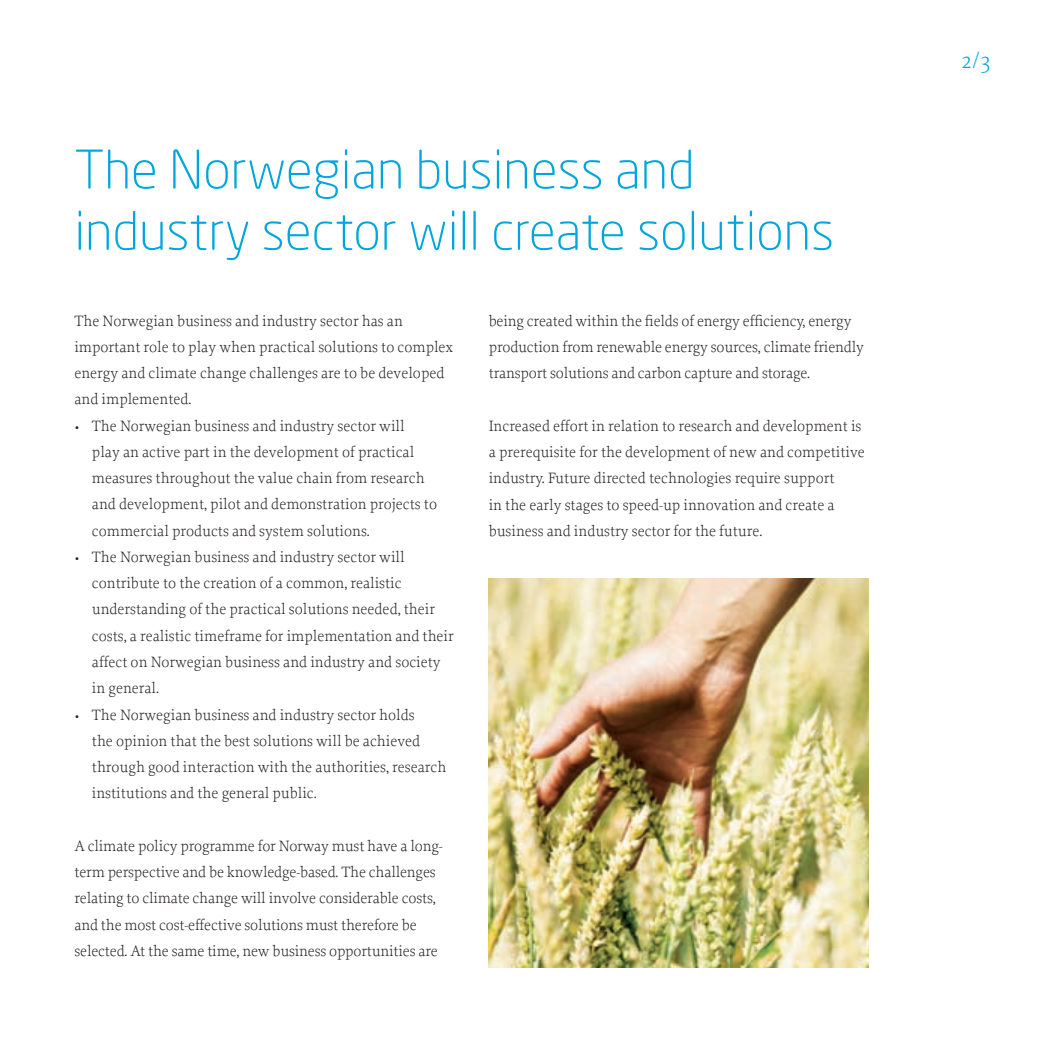
<style>
.page{position:relative;width:1042px;height:1042px;background:#fff}
.page>*{position:absolute;margin:0;border:0;box-sizing:border-box;transform-origin:0 0}
.t1{font:300 52.5px/61.2px "Neo Sans";color:#00a6db}
.t2{font:300 24.5px "Proforma";color:#00a6db}
.t3{font:300 15.75px/26.2px "Proforma";color:#231f20}
</style>
<div class="page">
<img style="left:489px;top:579px;width:379px;height:388px">
<h1 class="t1" style="left:74px;top:138px;width:761px">The Norwegian business and industry sector will create solutions</h1>
<p class="t3" style="left:74px;top:307px;width:380px">The Norwegian business and industry sector has an important role to play when practical solutions to complex energy and climate change challenges are to be developed and implemented.</p>
<p class="t3" style="left:92px;top:412px;width:347px;text-indent:-17px">• The Norwegian business and industry sector will<br>play an active part in the development of practical measures throughout the value chain from research and development, pilot and demonstration projects to commercial products and system solutions.</p>
<p class="t3" style="left:92px;top:543px;width:363px;text-indent:-17px">• The Norwegian business and industry sector will contribute to the creation of a common, realistic understanding of the practical solutions needed, their costs, a realistic timeframe for implementation and their affect on Norwegian business and industry and society in general.</p>
<p class="t3" style="left:92px;top:701px;width:356px;text-indent:-17px">• The Norwegian business and industry sector holds<br>the opinion that the best solutions will be achieved through good interaction with the authorities, research institutions and the general public.</p>
<p class="t3" style="left:74px;top:832px;width:370px">A climate policy programme for Norway must have a long&shy;term perspective and be knowledge-based. The challenges relating to climate change will involve considerable costs, and the most cost-effective solutions must therefore be selected. At the same time, new business opportunities are</p>
<p class="t3" style="left:489px;top:307px;width:377px">being created within the fields of energy efficiency, energy production from renewable energy sources, climate friendly transport solutions and carbon capture and storage.</p>
<p class="t3" style="left:489px;top:412px;width:377px">Increased effort in relation to research and development is a prerequisite for the development of new and competitive industry. Future directed technologies require support<br>in the early stages to speed-up innovation and create a business and industry sector for the future.</p>
<h2 class="t2" style="left:960px;top:45px;width:33px">2/3</h2>
</div>
